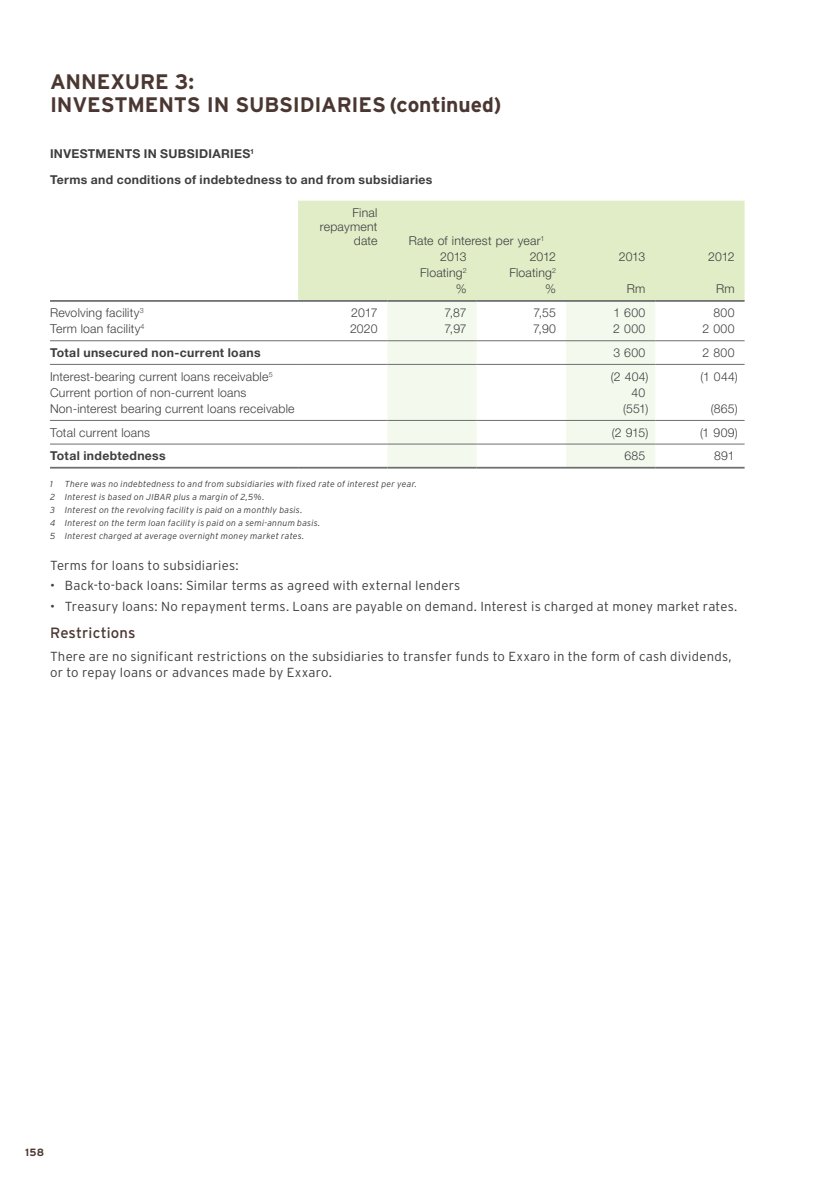
<style>
.page{position:relative;width:818px;height:1192px;background:#fff}
.page>*{position:absolute;margin:0;border:0;box-sizing:border-box;transform-origin:0 0}
.Main_heading{font:700 21px/22.8px "Interstate";letter-spacing:-.01em;color:#4b3731}
.Heading_level_3{font:14.88px "Interstate";letter-spacing:.01em;color:#4b3731}
.Body_copy{font:300 13.12px/15.8px "Interstate";letter-spacing:.015em;color:#3e3e3f}
.Table_figures{font:300 12.25px "Helvetica Neue LT Std";letter-spacing:.015em;color:#3e3e3f}
.Table_text{font:300 12.25px "Helvetica Neue LT Std";letter-spacing:.02em;color:#3e3e3f}
.Body_copy-2{font:700 12.25px "Helvetica Neue LT Std";letter-spacing:.025em;color:#3e3e3f}
.Table_text-2{font:700 12.25px "Helvetica Neue LT Std";letter-spacing:.025em;color:#3e3e3f}
.t1{font:700 10.5px "Interstate";color:#4b3731}
.Footnote{font:italic 300 8.75px "Interstate";letter-spacing:.02em;color:#3e3e3f}
</style>
<div class="page">
<div style="left:298px;top:201px;width:447px;height:99px;background:#e0edc7"></div>
<svg style="left:387px;top:302px;width:268px;height:165px;fill:#f4f9ed"></svg>
<hr style="left:50px;top:300px;width:248px;height:2px;background:#6c6d70">
<hr style="left:298px;top:300px;width:89px;height:2px;background:#6c6d70">
<hr style="left:387px;top:300px;width:90px;height:2px;background:#6c6d70">
<hr style="left:477px;top:300px;width:89px;height:2px;background:#6c6d70">
<hr style="left:566px;top:300px;width:89px;height:2px;background:#6c6d70">
<hr style="left:655px;top:300px;width:90px;height:2px;background:#6c6d70">
<hr style="left:50px;top:467px;width:248px;height:1px;background:#6c6d70">
<hr style="left:298px;top:467px;width:89px;height:1px;background:#6c6d70">
<hr style="left:387px;top:467px;width:90px;height:1px;background:#6c6d70">
<hr style="left:477px;top:467px;width:89px;height:1px;background:#6c6d70">
<hr style="left:566px;top:467px;width:89px;height:1px;background:#6c6d70">
<hr style="left:655px;top:467px;width:90px;height:1px;background:#6c6d70">
<hr style="left:50px;top:340px;width:248px;height:1px;background:#6c6d70">
<hr style="left:298px;top:340px;width:89px;height:1px;background:#6c6d70">
<hr style="left:387px;top:340px;width:90px;height:1px;background:#6c6d70">
<hr style="left:477px;top:340px;width:89px;height:1px;background:#6c6d70">
<hr style="left:566px;top:340px;width:89px;height:1px;background:#6c6d70">
<hr style="left:655px;top:340px;width:90px;height:1px;background:#6c6d70">
<hr style="left:50px;top:364px;width:248px;height:1px;background:#6c6d70">
<hr style="left:298px;top:364px;width:89px;height:1px;background:#6c6d70">
<hr style="left:387px;top:364px;width:90px;height:1px;background:#6c6d70">
<hr style="left:477px;top:364px;width:89px;height:1px;background:#6c6d70">
<hr style="left:566px;top:364px;width:89px;height:1px;background:#6c6d70">
<hr style="left:655px;top:364px;width:90px;height:1px;background:#6c6d70">
<hr style="left:50px;top:420px;width:248px;height:1px;background:#6c6d70">
<hr style="left:298px;top:420px;width:89px;height:1px;background:#6c6d70">
<hr style="left:387px;top:420px;width:90px;height:1px;background:#6c6d70">
<hr style="left:477px;top:420px;width:89px;height:1px;background:#6c6d70">
<hr style="left:566px;top:420px;width:89px;height:1px;background:#6c6d70">
<hr style="left:655px;top:420px;width:90px;height:1px;background:#6c6d70">
<hr style="left:50px;top:443px;width:248px;height:1px;background:#6c6d70">
<hr style="left:298px;top:443px;width:89px;height:1px;background:#6c6d70">
<hr style="left:387px;top:443px;width:90px;height:1px;background:#6c6d70">
<hr style="left:477px;top:443px;width:89px;height:1px;background:#6c6d70">
<hr style="left:566px;top:443px;width:89px;height:1px;background:#6c6d70">
<hr style="left:655px;top:443px;width:90px;height:1px;background:#6c6d70">
<p class="Main_heading" style="left:50px;top:70px;width:453px">ANNEXURE 3:<br>INVESTMENTS IN SUBSIDIARIES (continued)</p>
<p class="Body_copy-2" style="left:50px;top:146px;width:206px">INVESTMENTS IN SUBSIDIARIES<sup>1</sup></p>
<p class="Body_copy-2" style="left:50px;top:172px;width:384px">Terms and conditions of indebtedness to and from subsidiaries</p>
<p class="Table_figures" style="left:352px;top:205px;width:26px">Final</p>
<p class="Table_figures" style="left:320px;top:219px;width:59px">repayment</p>
<p class="Table_figures" style="left:354px;top:233px;width:25px">date</p>
<p class="Table_figures" style="left:409px;top:233px;width:137px">Rate of interest per year<sup>1</sup></p>
<p class="Table_figures" style="left:440px;top:249px;width:28px">2013</p>
<p class="Table_figures" style="left:530px;top:249px;width:28px">2012</p>
<p class="Table_figures" style="left:619px;top:249px;width:28px">2013</p>
<p class="Table_figures" style="left:708px;top:249px;width:28px">2012</p>
<p class="Table_figures" style="left:420px;top:265px;width:48px">Floating<sup>2</sup></p>
<p class="Table_figures" style="left:509px;top:265px;width:48px">Floating<sup>2</sup></p>
<p class="Table_figures" style="left:456px;top:281px;width:12px">%</p>
<p class="Table_figures" style="left:545px;top:281px;width:12px">%</p>
<p class="Table_figures" style="left:627px;top:281px;width:20px">Rm</p>
<p class="Table_figures" style="left:716px;top:281px;width:20px">Rm</p>
<p class="Table_text" style="left:50px;top:305px;width:95px">Revolving facility<sup>3</sup></p>
<p class="Table_figures" style="left:351px;top:305px;width:28px">2017</p>
<p class="Table_figures" style="left:444px;top:305px;width:24px">7,87</p>
<p class="Table_figures" style="left:533px;top:305px;width:24px">7,55</p>
<p class="Table_figures" style="left:613px;top:305px;width:34px">1 600</p>
<p class="Table_figures" style="left:713px;top:305px;width:23px">800</p>
<p class="Table_text" style="left:50px;top:321px;width:96px">Term loan facility<sup>4</sup></p>
<p class="Table_figures" style="left:350px;top:321px;width:29px">2020</p>
<p class="Table_figures" style="left:444px;top:321px;width:24px">7,97</p>
<p class="Table_figures" style="left:533px;top:321px;width:24px">7,90</p>
<p class="Table_figures" style="left:613px;top:321px;width:34px">2 000</p>
<p class="Table_figures" style="left:702px;top:321px;width:34px">2 000</p>
<p class="Table_text-2" style="left:50px;top:345px;width:212px">Total unsecured non-current loans</p>
<p class="Table_figures" style="left:613px;top:345px;width:34px">3 600</p>
<p class="Table_figures" style="left:703px;top:345px;width:34px">2 800</p>
<p class="Table_text" style="left:50px;top:369px;width:224px">Interest-bearing current loans receivable<sup>5</sup></p>
<p class="Table_figures" style="left:611px;top:369px;width:39px">(2 404)</p>
<p class="Table_figures" style="left:700px;top:369px;width:39px">(1 044)</p>
<p class="Table_text" style="left:50px;top:385px;width:198px">Current portion of non-current loans</p>
<p class="Table_figures" style="left:632px;top:385px;width:15px">40</p>
<p class="Table_text" style="left:50px;top:401px;width:246px">Non-interest bearing current loans receivable</p>
<p class="Table_figures" style="left:623px;top:401px;width:27px">(551)</p>
<p class="Table_figures" style="left:711px;top:401px;width:28px">(865)</p>
<p class="Table_text" style="left:50px;top:425px;width:102px">Total current loans</p>
<p class="Table_figures" style="left:612px;top:425px;width:38px">(2 915)</p>
<p class="Table_figures" style="left:700px;top:425px;width:39px">(1 909)</p>
<p class="Table_text-2" style="left:50px;top:448px;width:117px">Total indebtedness</p>
<p class="Table_figures" style="left:624px;top:448px;width:22px">685</p>
<p class="Table_figures" style="left:714px;top:448px;width:22px">891</p>
<p class="Footnote" style="left:50px;top:479px;width:4px">1</p>
<p class="Footnote" style="left:65px;top:479px;width:354px">There was no indebtedness to and from subsidiaries with fixed rate of interest per year.</p>
<p class="Footnote" style="left:50px;top:492px;width:216px">2 Interest is based on JIBAR plus a margin of 2,5%.</p>
<p class="Footnote" style="left:50px;top:505px;width:254px">3 Interest on the revolving facility is paid on a monthly basis.</p>
<p class="Footnote" style="left:50px;top:518px;width:272px">4 Interest on the term loan facility is paid on a semi-annum basis.</p>
<p class="Footnote" style="left:50px;top:531px;width:256px">5 Interest charged at average overnight money market rates.</p>
<p class="Body_copy" style="left:50px;top:557px;width:190px">Terms for loans to subsidiaries:</p>
<p class="Body_copy" style="left:50px;top:577px;width:412px">• Back-to-back loans: Similar terms as agreed with external lenders</p>
<p class="Body_copy" style="left:50px;top:598px;width:689px">• Treasury loans: No repayment terms. Loans are payable on demand. Interest is charged at money market rates.</p>
<p class="Heading_level_3" style="left:50px;top:624px;width:87px">Restrictions</p>
<p class="Body_copy" style="left:50px;top:648px;width:683px">There are no significant restrictions on the subsidiaries to transfer funds to Exxaro in the form of cash dividends, or to repay loans or advances made by Exxaro.</p>
<p class="t1" style="left:25px;top:1145px;width:20px">158</p>
</div>
